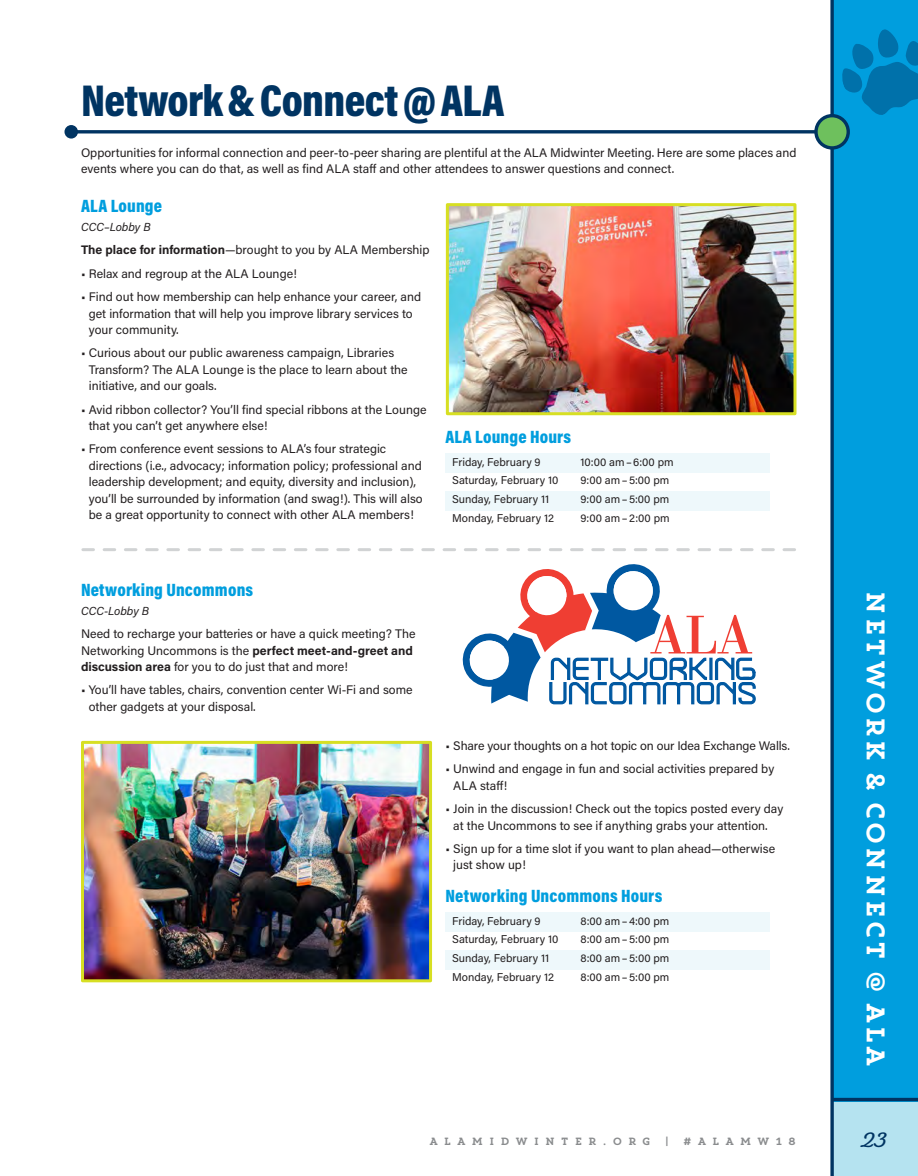
<style>
.page{position:relative;width:918px;height:1176px;background:#fff}
.page>*{position:absolute;margin:0;border:0;box-sizing:border-box;transform-origin:0 0}
.t1{font:900 45px "Acumin Pro Cond";letter-spacing:-.015em;color:#003462}
.t2{font:25.5px "Core Magic";letter-spacing:-.04em;color:#fff}
.t3{font:700 21px "Fairwater Script";color:#003462}
.t4{font:900 18px "Acumin Pro Cond";letter-spacing:.01em;color:#009ede}
.t5{font:12.3px/16.5px "Acumin Pro";color:#231f20}
.t6{font:italic 11.7px "Acumin Pro";color:#231f20}
.t7{font:11.25px "Acumin Pro";color:#231f20}
.t8{font:10.5px "Core Magic";letter-spacing:.43em;color:#8a8c8e}
.s1{font-weight:700}
</style>
<div class="page">
<svg style="left:83px;top:548px;width:712px;height:3px"></svg>
<div style="left:446px;top:453px;width:324px;height:20px;background:#eef8fb"></div>
<div style="left:446px;top:491px;width:324px;height:19px;background:#eef8fb"></div>
<div style="left:446px;top:912px;width:324px;height:19px;background:#eef8fb"></div>
<div style="left:446px;top:949px;width:324px;height:20px;background:#eef8fb"></div>
<img style="left:85px;top:744px;width:343px;height:234px">
<div style="left:81px;top:740px;width:351px;height:242px;border:3px solid #d7df23"></div>
<img style="left:450px;top:207px;width:342px;height:204px">
<div style="left:446px;top:203px;width:350px;height:212px;border:3px solid #d7df23"></div>
<svg style="left:463px;top:564px;width:293px;height:140px"></svg>
<div style="left:833px;top:1101px;width:85px;height:74px;background:#b5e3f0"></div>
<div style="left:833px;top:0;width:85px;height:1101px;background:#009ede"></div>
<svg style="left:830px;top:0;width:4px;height:1175px;background:#1c4e78"></svg>
<hr style="left:832px;top:1097px;width:86px;height:3px;background:#003462">
<hr style="left:71px;top:130px;width:744px;height:3px;background:#003462">
<div style="left:64px;top:125px;width:14px;height:13px;background:#003462;border-radius:50%"></div>
<div style="left:816px;top:116px;width:32px;height:32px;background:#6ec05d;border-radius:50%"></div>
<div style="left:814px;top:114px;width:36px;height:35px;border:3px solid #003462;border-radius:50%"></div>
<svg style="left:842px;top:29px;width:76px;height:86px"></svg>
<h1 class="t1" style="left:81px;top:71px;width:425px">Network &amp; Connect @ ALA</h1>
<p class="t5" style="left:81px;top:144px;width:717px">Opportunities for informal connection and peer-to-peer sharing are plentiful at the ALA Midwinter Meeting. Here are some places and events where you can do that, as well as find ALA staff and other attendees to answer questions and connect.</p>
<h3 class="t4" style="left:81px;top:194px;width:83px">ALA Lounge</h3>
<p class="t6" style="left:81px;top:219px;width:71px">CCC–Lobby B</p>
<p class="t5" style="left:81px;top:241px;width:350px"><span class="s1">The place for information</span>—brought to you by ALA Membership</p>
<p class="t5" style="left:81px;top:264px;width:217px">• Relax and regroup at the ALA Lounge!</p>
<p class="t5" style="left:89px;top:288px;width:334px;text-indent:-8px">• Find out how membership can help enhance your career, and get information that will help you improve library services to your community.</p>
<p class="t5" style="left:89px;top:344px;width:321px;text-indent:-8px">• Curious about our public awareness campaign, Libraries<br>Transform? The ALA Lounge is the place to learn about the initiative, and our goals.</p>
<p class="t5" style="left:89px;top:400px;width:339px;text-indent:-8px">• Avid ribbon collector? You’ll find special ribbons at the Lounge that you can’t get anywhere else!</p>
<p class="t5" style="left:89px;top:440px;width:335px;text-indent:-8px">• From conference event sessions to ALA’s four strategic directions (i.e., advocacy; information policy; professional and leadership development; and equity, diversity and inclusion), you’ll be surrounded by information (and swag!). This will also be a great opportunity to connect with other ALA members!</p>
<h3 class="t4" style="left:446px;top:425px;width:127px">ALA Lounge Hours</h3>
<p class="t7" style="left:452px;top:454px;width:90px">Friday, February 9</p>
<p class="t7" style="left:580px;top:454px;width:95px">10:00 am–6:00 pm</p>
<p class="t7" style="left:452px;top:472px;width:108px">Saturday, February 10</p>
<p class="t7" style="left:580px;top:472px;width:90px">9:00 am–5:00 pm</p>
<p class="t7" style="left:452px;top:491px;width:98px">Sunday, February 11</p>
<p class="t7" style="left:580px;top:491px;width:90px">9:00 am–5:00 pm</p>
<p class="t7" style="left:452px;top:509px;width:103px">Monday, February 12</p>
<p class="t7" style="left:580px;top:509px;width:91px">9:00 am–2:00 pm</p>
<h3 class="t4" style="left:81px;top:577px;width:174px">Networking Uncommons</h3>
<p class="t6" style="left:81px;top:602px;width:70px">CCC-Lobby B</p>
<p class="t5" style="left:81px;top:625px;width:336px">Need to recharge your batteries or have a quick meeting? The<br>Networking Uncommons is the <span class="s1">perfect meet-and-greet and discussion area</span> for you to do just that and more!</p>
<p class="t5" style="left:89px;top:681px;width:325px;text-indent:-8px">• You’ll have tables, chairs, convention center Wi-Fi and some other gadgets at your disposal.</p>
<p class="t5" style="left:446px;top:736px;width:345px">• Share your thoughts on a hot topic on our Idea Exchange Walls.</p>
<p class="t5" style="left:453px;top:760px;width:322px;text-indent:-8px">• Unwind and engage in fun and social activities prepared by<br>ALA staff!</p>
<p class="t5" style="left:453px;top:799px;width:331px;text-indent:-8px">• Join in the discussion! Check out the topics posted every day at the Uncommons to see if anything grabs your attention.</p>
<p class="t5" style="left:453px;top:839px;width:323px;text-indent:-8px">• Sign up for a time slot if you want to plan ahead—otherwise just show up!</p>
<h3 class="t4" style="left:446px;top:883px;width:218px">Networking Uncommons Hours</h3>
<p class="t7" style="left:452px;top:912px;width:90px">Friday, February 9</p>
<p class="t7" style="left:580px;top:912px;width:90px">8:00 am–4:00 pm</p>
<p class="t7" style="left:452px;top:931px;width:108px">Saturday, February 10</p>
<p class="t7" style="left:580px;top:931px;width:90px">8:00 am–5:00 pm</p>
<p class="t7" style="left:452px;top:950px;width:98px">Sunday, February 11</p>
<p class="t7" style="left:580px;top:950px;width:90px">8:00 am–5:00 pm</p>
<p class="t7" style="left:452px;top:968px;width:103px">Monday, February 12</p>
<p class="t7" style="left:580px;top:968px;width:90px">8:00 am–5:00 pm</p>
<h2 class="t2" style="left:893px;top:589px;width:480px;rotate:90deg">NETWORK &amp; CONNECT @ ALA</h2>
<p class="t8" style="left:429px;top:1134px;width:369px">ALAMIDWINTER.ORG | #ALAMW18</p>
<h3 class="t3" style="left:863px;top:1126px;width:26px">23</h3>
</div>
